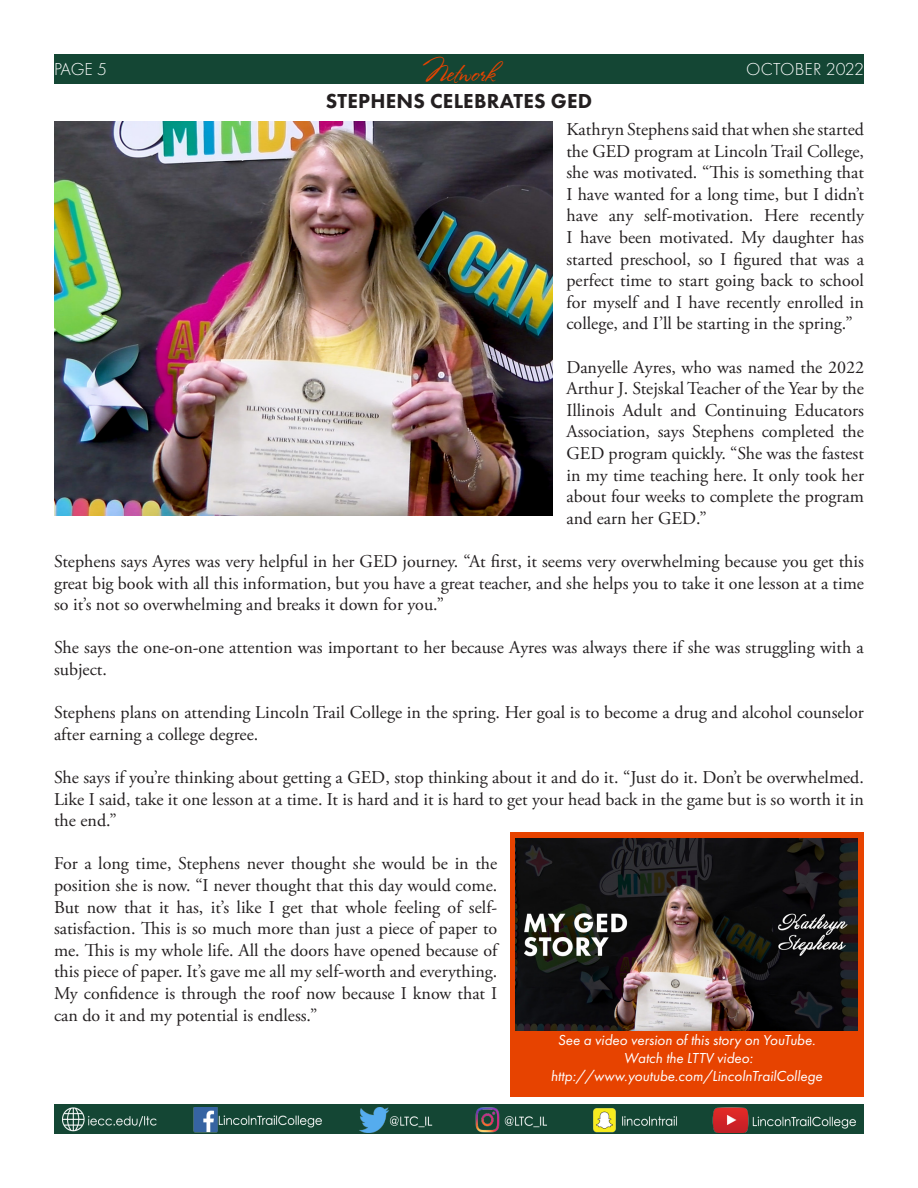
<style>
.page{position:relative;width:918px;height:1188px;background:#fff}
.page>*{position:absolute;margin:0;border:0;box-sizing:border-box;transform-origin:0 0}
.t1{font:25.5px "Stephanie Marie JF";color:#e74300}
.Headline{font:800 21px "Futura PT";letter-spacing:.01em;color:#231f20}
.t2{font:18px/21.6px "Adobe Garamond Pro";color:#231f20;text-align:justify}
.t3{font:300 18px "Futura PT";color:#fff}
.YouTube{font:italic 15px "Futura PT";color:#fff}
</style>
<div class="page">
<div style="left:54px;top:54px;width:810px;height:29px;background:#144634"></div>
<div style="left:54px;top:1105px;width:810px;height:29px;background:#144634"></div>
<img style="left:62px;top:1108px;width:794px;height:24px">
<img style="left:54px;top:122px;width:499px;height:393px">
<div style="left:511px;top:832px;width:353px;height:264px;background:#e74300"></div>
<img style="left:516px;top:838px;width:342px;height:193px">
<p class="t3" style="left:54px;top:59px;width:55px">PAGE 5</p>
<h1 class="t1" style="left:423px;top:57px;width:74px">Network</h1>
<p class="t3" style="left:746px;top:59px;width:119px">OCTOBER 2022</p>
<p class="Headline" style="left:326px;top:88px;width:268px">STEPHENS CELEBRATES GED</p>
<p class="t2" style="left:566px;top:119px;width:299px">Kathryn Stephens said that when she started the GED program at Lincoln Trail College, she was motivated. “This is something that I have wanted for a long time, but I didn’t have any self-motivation. Here recently I have been motivated. My daughter has started preschool, so I figured that was a perfect time to start going back to school for myself and I have recently enrolled in college, and I’ll be starting in the spring.”</p>
<p class="t2" style="left:566px;top:357px;width:299px">Danyelle Ayres, who was named the 2022<br>Arthur J. Stejskal Teacher of the Year by the Illinois Adult and Continuing Educators Association, says Stephens completed the GED program quickly. “She was the fastest in my time teaching here. It only took her about four weeks to complete the program and earn her GED.”</p>
<p class="t2" style="left:54px;top:551px;width:812px">Stephens says Ayres was very helpful in her GED journey. “At first, it seems very overwhelming because you get this great big book with all this information, but you have a great teacher, and she helps you to take it one lesson at a time so it’s not so overwhelming and breaks it down for you.”</p>
<p class="t2" style="left:54px;top:638px;width:811px">She says the one-on-one attention was important to her because Ayres was always there if she was struggling with a subject.</p>
<p class="t2" style="left:54px;top:702px;width:811px">Stephens plans on attending Lincoln Trail College in the spring. Her goal is to become a drug and alcohol counselor after earning a college degree.</p>
<p class="t2" style="left:54px;top:767px;width:812px">She says if you’re thinking about getting a GED, stop thinking about it and do it. “Just do it. Don’t be overwhelmed.<br>Like I said, take it one lesson at a time. It is hard and it is hard to get your head back in the game but is so worth it in the end.”</p>
<p class="t2" style="left:54px;top:854px;width:445px">For a long time, Stephens never thought she would be in the position she is now. “I never thought that this day would come.<br>But now that it has, it’s like I get that whole feeling of self&shy;satisfaction. This is so much more than just a piece of paper to me. This is my whole life. All the doors have opened because of this piece of paper. It’s gave me all my self-worth and everything.<br>My confidence is through the roof now because I know that I can do it and my potential is endless.”</p>
<p class="YouTube" style="left:558px;top:1031px;width:259px">See a video version of this story on YouTube.</p>
<p class="YouTube" style="left:624px;top:1049px;width:130px">Watch the LTTV video:</p>
<p class="YouTube" style="left:551px;top:1067px;width:273px">http://www.youtube.com/LincolnTrailCollege</p>
</div>
